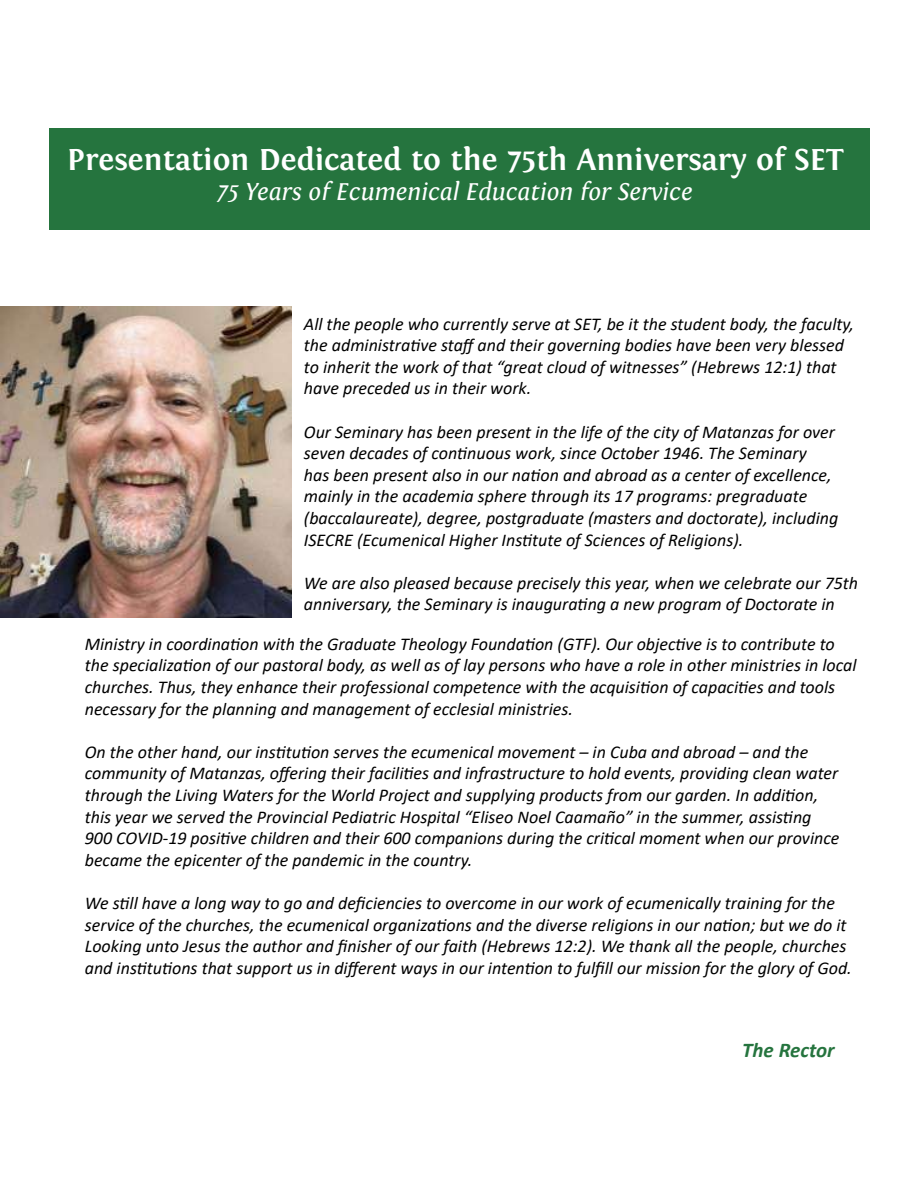
<style>
.page{position:relative;width:918px;height:1188px;background:#fff}
.page>*{position:absolute;margin:0;border:0;box-sizing:border-box;transform-origin:0 0}
.t1{font:700 31.5px "Fontin";color:#fff}
.t2{font:italic 25.5px "Fontin";color:#fff}
.t3{font:italic 700 21px "Calibri";color:#25743e}
.t4{font:italic 18px/21.6px "Calibri";color:#000}
</style>
<div class="page">
<div style="left:49px;top:128px;width:820px;height:102px;background:#25743e"></div>
<img style="left:0;top:306px;width:291px;height:312px">
<h1 class="t1" style="left:67px;top:142px;width:778px">Presentation Dedicated to the 75th Anniversary of SET</h1>
<h2 class="t2" style="left:218px;top:178px;width:476px">75 Years of Ecumenical Education for Service</h2>
<p class="t4" style="left:304px;top:312px;width:552px">All the people who currently serve at SET, be it the student body, the faculty, the administrative staff and their governing bodies have been very blessed to inherit the work of that “great cloud of witnesses” (Hebrews 12:1) that have preceded us in their work.</p>
<p class="t4" style="left:304px;top:420px;width:536px">Our Seminary has been present in the life of the city of Matanzas for over seven decades of continuous work, since October 1946. The Seminary<br>has been present also in our nation and abroad as a center of excellence, mainly in the academia sphere through its 17 programs: pregraduate (baccalaureate), degree, postgraduate (masters and doctorate), including ISECRE (Ecumenical Higher Institute of Sciences of Religions).</p>
<p class="t4" style="left:304px;top:571px;width:556px">We are also pleased because precisely this year, when we celebrate our 75th anniversary, the Seminary is inaugurating a new program of Doctorate in</p>
<p class="t4" style="left:85px;top:632px;width:773px">Ministry in coordination with the Graduate Theology Foundation (GTF). Our objective is to contribute to the specialization of our pastoral body, as well as of lay persons who have a role in other ministries in local churches. Thus, they enhance their professional competence with the acquisition of capacities and tools necessary for the planning and management of ecclesial ministries.</p>
<p class="t4" style="left:85px;top:740px;width:756px">On the other hand, our institution serves the ecumenical movement – in Cuba and abroad – and the community of Matanzas, offering their facilities and infrastructure to hold events, providing clean water through the Living Waters for the World Project and supplying products from our garden. In addition, this year we served the Provincial Pediatric Hospital “Eliseo Noel Caamaño” in the summer, assisting 900 COVID-19 positive children and their 600 companions during the critical moment when our province became the epicenter of the pandemic in the country.</p>
<p class="t4" style="left:85px;top:891px;width:769px">We still have a long way to go and deficiencies to overcome in our work of ecumenically training for the service of the churches, the ecumenical organizations and the diverse religions in our nation; but we do it Looking unto Jesus the author and finisher of our faith (Hebrews 12:2). We thank all the people, churches and institutions that support us in different ways in our intention to fulfill our mission for the glory of God.</p>
<p class="t3" style="left:742px;top:1035px;width:94px">The Rector</p>
</div>
